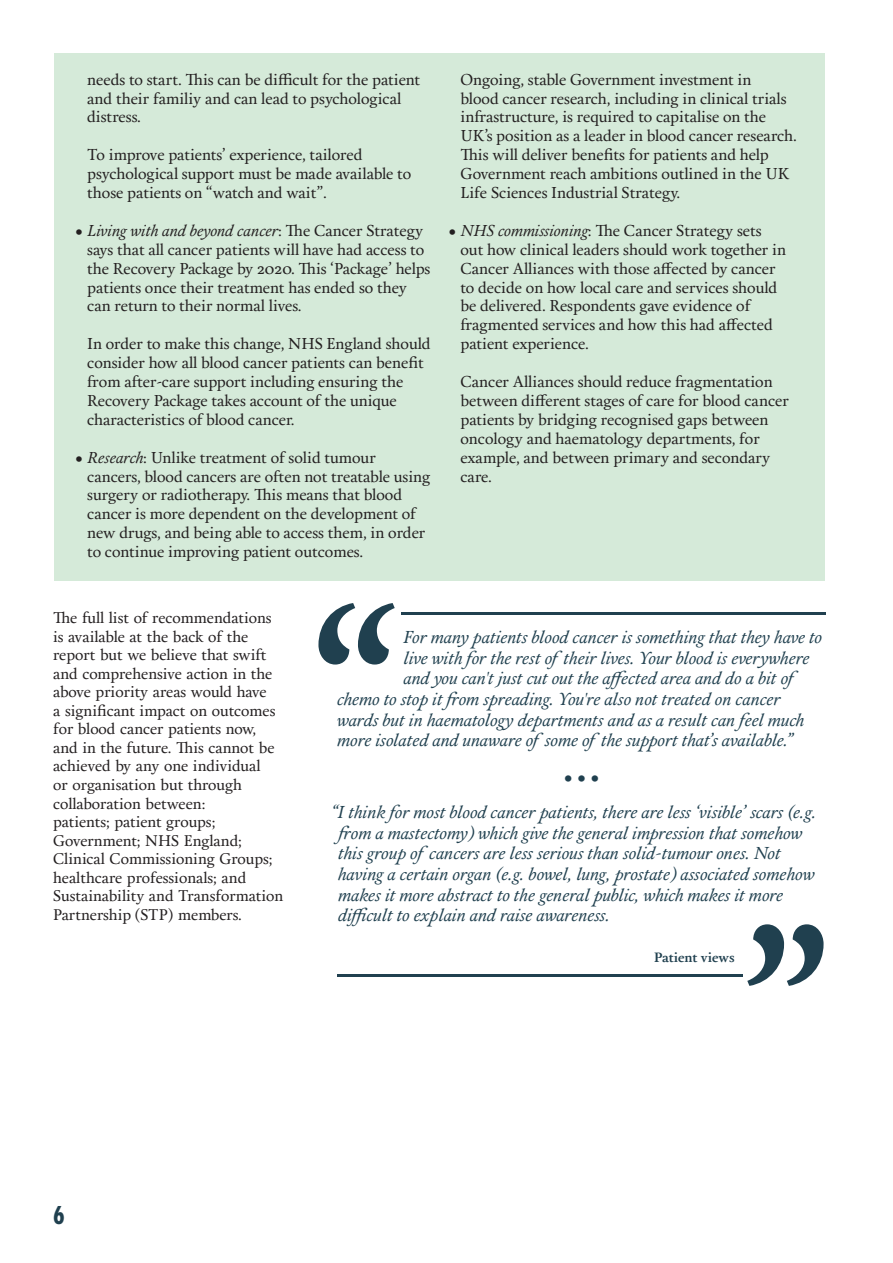
<style>
.page{position:relative;width:893px;height:1263px;background:#fff}
.page>*{position:absolute;margin:0;border:0;box-sizing:border-box;transform-origin:0 0}
.t1{font:700 27px "Futura PT Cond";color:#20404f}
.t2{font:18px "Calendas Plus";color:#20404f}
.t3{font:italic 17.25px/20.7px "Calendas Plus";color:#20404f}
.t4{font:15.75px/18.9px "Calendas Plus";color:#231f20}
.t5{font:15.45px/18.6px "Calendas Plus";color:#231f20}
.t6{font:700 13.5px "Calendas Plus";letter-spacing:-.01em;color:#20404f}
.s1{font-style:italic}
</style>
<div class="page">
<div style="left:54px;top:53px;width:770px;height:527px;background:#d5ead9"></div>
<svg style="left:318px;top:603px;width:77px;height:61px"></svg>
<svg style="left:747px;top:924px;width:76px;height:62px"></svg>
<hr style="left:401px;top:612px;width:424px;height:2px;background:#20404f">
<hr style="left:338px;top:974px;width:404px;height:3px;background:#20404f">
<p class="t4" style="left:87px;top:69px;width:335px">needs to start. This can be difficult for the patient and their familiy and can lead to psychological distress.</p>
<p class="t4" style="left:87px;top:144px;width:325px">To improve patients’ experience, tailored psychological support must be made available to those patients on “watch and wait”.</p>
<p class="t4" style="left:87px;top:220px;width:345px;text-indent:-12px"><span class="s1">• Living with and beyond cancer</span>: The Cancer Strategy says that all cancer patients will have had access to the Recovery Package by 2020. This ‘Package’ helps patients once their treatment has ended so they can return to their normal lives.</p>
<p class="t4" style="left:87px;top:333px;width:345px">In order to make this change, NHS England should consider how all blood cancer patients can benefit from after-care support including ensuring the Recovery Package takes account of the unique characteristics of blood cancer.</p>
<p class="t4" style="left:87px;top:447px;width:345px;text-indent:-12px"><span class="s1">• Research</span>: Unlike treatment of solid tumour cancers, blood cancers are often not treatable using surgery or radiotherapy. This means that blood cancer is more dependent on the development of new drugs, and being able to access them, in order to continue improving patient outcomes.</p>
<p class="t4" style="left:460px;top:69px;width:338px">Ongoing, stable Government investment in<br>blood cancer research, including in clinical trials infrastructure, is required to capitalise on the UK’s position as a leader in blood cancer research.<br>This will deliver benefits for patients and help Government reach ambitions outlined in the UK Life Sciences Industrial Strategy.</p>
<p class="t4" style="left:460px;top:220px;width:327px;text-indent:-12px"><span class="s1">• NHS commissioning</span>: The Cancer Strategy sets out how clinical leaders should work together in Cancer Alliances with those affected by cancer to decide on how local care and services should be delivered. Respondents gave evidence of fragmented services and how this had affected patient experience.</p>
<p class="t4" style="left:460px;top:371px;width:330px">Cancer Alliances should reduce fragmentation between different stages of care for blood cancer patients by bridging recognised gaps between oncology and haematology departments, for example, and between primary and secondary care.</p>
<p class="t5" style="left:53px;top:608px;width:232px">The full list of recommendations is available at the back of the report but we believe that swift and comprehensive action in the above priority areas would have<br>a significant impact on outcomes for blood cancer patients now, and in the future. This cannot be achieved by any one individual<br>or organisation but through collaboration between:<br>patients; patient groups;<br>Government; NHS England;<br>Clinical Commissioning Groups; healthcare professionals; and<br>Sustainability and Transformation<br>Partnership (STP) members.</p>
<p class="t3" style="left:403px;top:626px;width:420px">For many patients blood cancer is something that they have to</p>
<p class="t3" style="left:403px;top:647px;width:407px">live with for the rest oftheir lives. Your blood is everywhere</p>
<p class="t3" style="left:403px;top:667px;width:401px">and you can't just cut out the affected area and do a bit of</p>
<p class="t3" style="left:337px;top:688px;width:445px">chemo to stop it from spreading. You're also not treated on cancer</p>
<p class="t3" style="left:337px;top:709px;width:469px">wards but in haematology departments and as a result can feel much</p>
<p class="t3" style="left:337px;top:729px;width:458px">more isolated and unaware ofsome ofthe support that’s available.”</p>
<p class="t2" style="left:564px;top:764px;width:37px">• • •</p>
<p class="t3" style="left:337px;top:801px;width:480px;text-indent:-7px">“I think for most blood cancer patients, there are less ‘visible’ scars (e.g. from a mastectomy) which give the general impression that somehow this group ofcancers are less serious than solid-tumour ones. Not having a certain organ (e.g. bowel, lung, prostate) associated somehow makes it more abstract to the general public, which makes it more difficult to explain and raise awareness.</p>
<p class="t6" style="left:654px;top:947px;width:82px">Patient views</p>
<h1 class="t1" style="left:53px;top:1199px;width:13px">6</h1>
</div>
